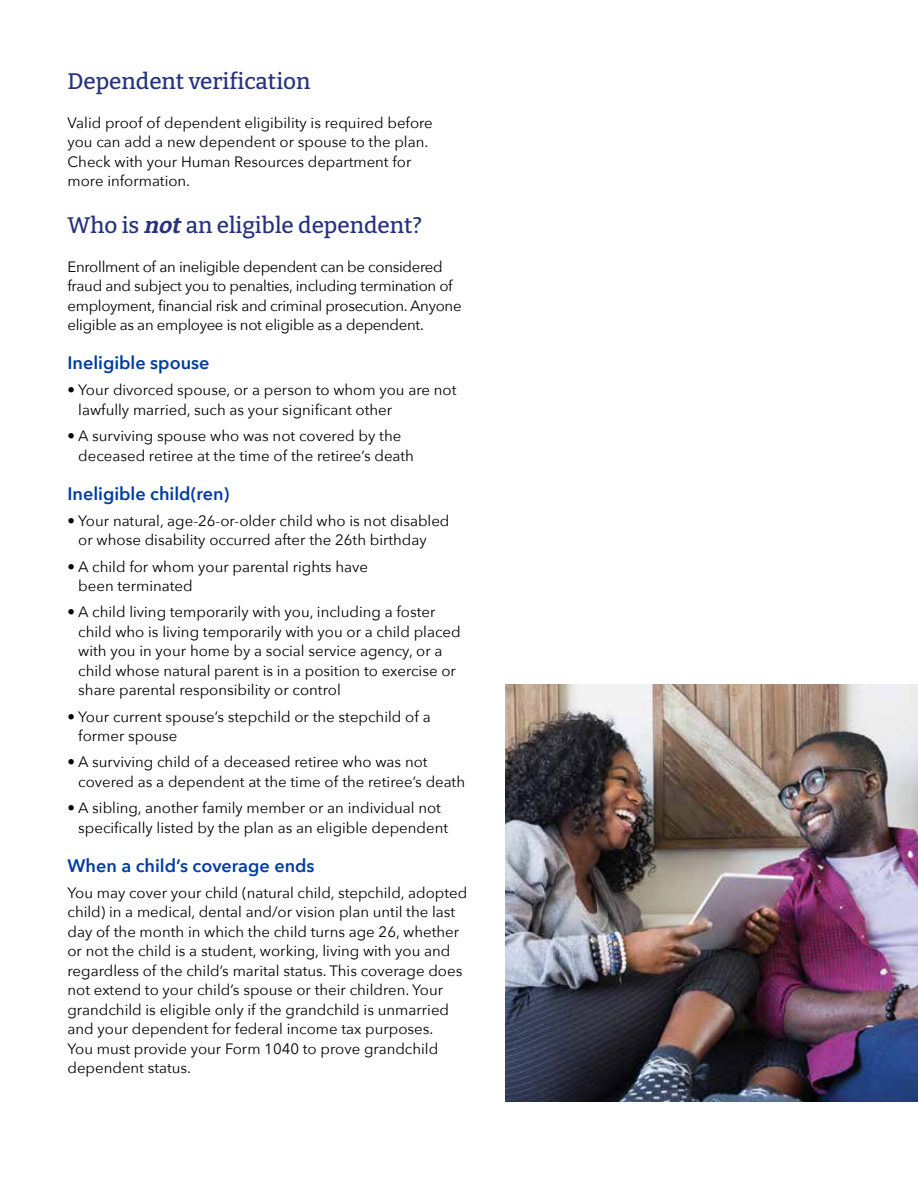
<style>
.page{position:relative;width:918px;height:1188px;background:#fff}
.page>*{position:absolute;margin:0;border:0;box-sizing:border-box;transform-origin:0 0}
.t1{font:500 22.5px "Wmfqhj Bitter";color:#27327b}
.t2{font:600 18px "Lkshcj Avenir Next";color:#003da1}
.t3{font:15px/19.5px "Xngvnv Avenir Next";color:#000}
.t4{font:15px/19.5px "Xngvnv Avenir Next";letter-spacing:-.02em;color:#000}
.s1{font-family:"Yndmks Bitter";font-weight:700;font-style:italic}
.s2{font-family:"Nqdttt Avenir Next"}
</style>
<div class="page">
<img style="left:505px;top:685px;width:413px;height:417px">
<h3 class="t1" style="left:68px;top:66px;width:245px">Dependent verification</h3>
<p class="t3" style="left:68px;top:112px;width:367px">Valid proof of dependent eligibility is required before you can add a new dependent or spouse to the plan.<br>Check with your Human Resources department for more information.</p>
<h3 class="t1" style="left:68px;top:210px;width:356px">Who is <span class="s1">not</span>an eligible dependent?</h3>
<p class="t4" style="left:68px;top:256px;width:396px">Enrollment of an ineligible dependent can be considered fraud and subject you to penalties, including termination of employment, financial risk and criminal prosecution. Anyone eligible as an employee is not eligible as a dependent.</p>
<h4 class="t2" style="left:68px;top:347px;width:143px">Ineligible spouse</h4>
<p class="t3" style="left:78px;top:380px;width:380px;text-indent:-11px"><span class="s2">•</span> Your divorced spouse, or a person to whom you are not lawfully married, such as your significant other</p>
<p class="t3" style="left:78px;top:425px;width:337px;text-indent:-11px"><span class="s2">•</span> A surviving spouse who was not covered by the deceased retiree at the time of the retiree’s death</p>
<h4 class="t2" style="left:68px;top:478px;width:164px">Ineligible child(ren)</h4>
<p class="t3" style="left:78px;top:510px;width:373px;text-indent:-11px"><span class="s2">•</span> Your natural, age-26-or-older child who is not disabled or whose disability occurred after the 26th birthday</p>
<p class="t3" style="left:78px;top:556px;width:291px;text-indent:-11px"><span class="s2">•</span> A child for whom your parental rights have been terminated</p>
<p class="t3" style="left:78px;top:602px;width:384px;text-indent:-11px"><span class="s2">•</span> A child living temporarily with you, including a foster child who is living temporarily with you or a child placed with you in your home by a social service agency, or a child whose natural parent is in a position to exercise or share parental responsibility or control</p>
<p class="t3" style="left:78px;top:706px;width:354px;text-indent:-11px"><span class="s2">•</span> Your current spouse’s stepchild or the stepchild of a former spouse</p>
<p class="t3" style="left:78px;top:752px;width:388px;text-indent:-11px"><span class="s2">•</span> A surviving child of a deceased retiree who was not covered as a dependent at the time of the retiree’s death</p>
<p class="t3" style="left:78px;top:797px;width:371px;text-indent:-11px"><span class="s2">•</span> A sibling, another family member or an individual not specifically listed by the plan as an eligible dependent</p>
<h4 class="t2" style="left:68px;top:850px;width:249px">When a child’s coverage ends</h4>
<p class="t3" style="left:68px;top:882px;width:401px">You may cover your child (natural child, stepchild, adopted child) in a medical, dental and/or vision plan until the last day of the month in which the child turns age 26, whether or not the child is a student, working, living with you and regardless of the child’s marital status. This coverage does not extend to your child’s spouse or their children. Your grandchild is eligible only if the grandchild is unmarried and your dependent for federal income tax purposes.<br>You must provide your Form 1040 to prove grandchild dependent status.</p>
</div>
